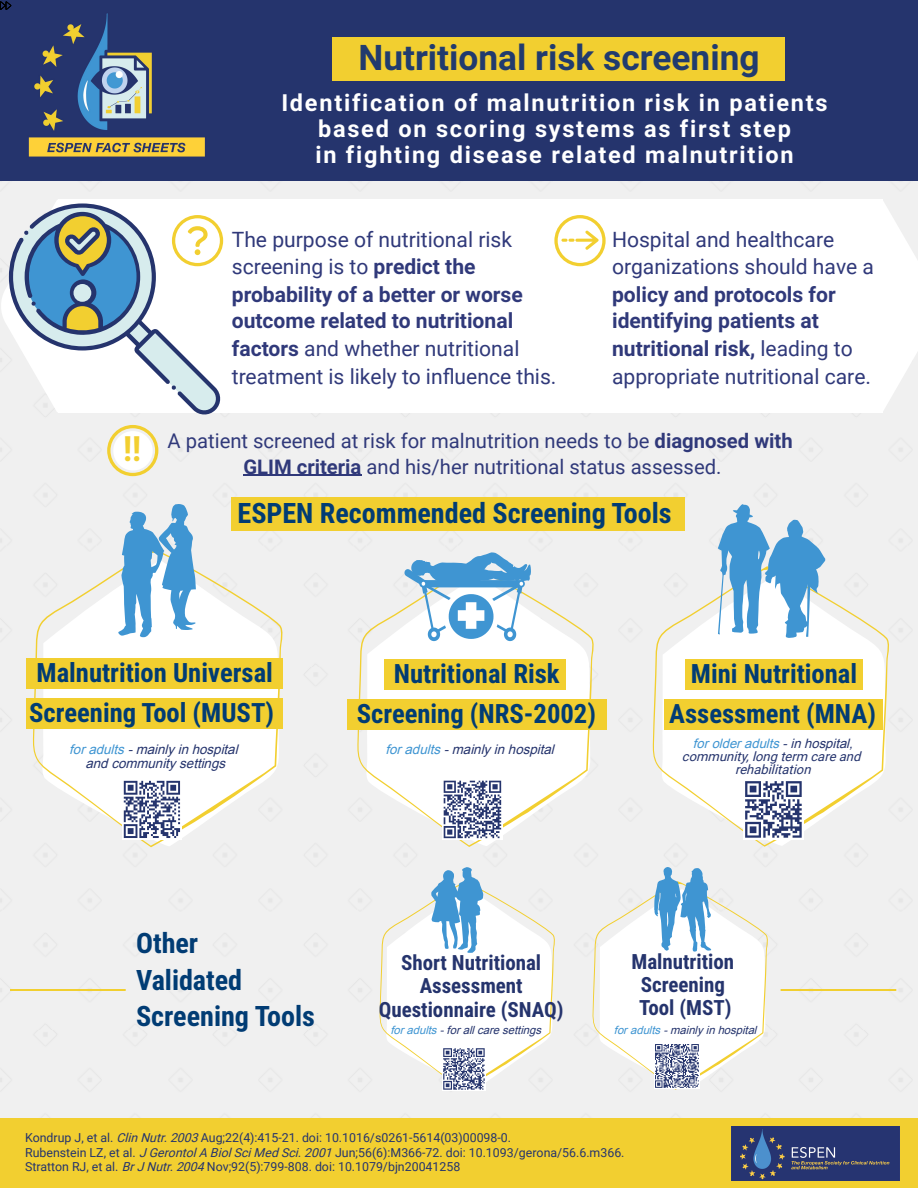
<style>
.page{position:relative;width:918px;height:1188px;background:#f0f0f0}
.page>*{position:absolute;margin:0;border:0;box-sizing:border-box;transform-origin:0 0}
.t1{font:700 35.25px "Roboto";color:#213b6e}
.t2{font:700 34.8px "Roboto Condensed";color:#f2cf30}
.t3{font:700 28.2px/36.6px "Roboto Condensed";color:#013c74}
.t4{font:700 26.55px/40.2px "Roboto Condensed";color:#013c74;text-align:center}
.t5{font:700 23.55px/25.8px "Roboto";letter-spacing:.075em;color:#fff;text-align:center}
.t6{font:21.15px/27.5px "Roboto";color:#30397a}
.t7{font:700 21.15px/27.3px "Roboto";color:#30397a}
.t8{font:700 21px/23.1px "Roboto Condensed";color:#25346d;text-align:center}
.t9{font:20.25px/25.8px "Roboto";color:#30397a;text-align:center}
.t10{font:italic 13.35px/13.4px "Arial";color:#25346d;text-align:center}
.t11{font:italic 13.05px/13px "Roboto";color:#25346d;text-align:center}
.t12{font:italic 13.05px "Arial";color:#3f95d2}
.t13{font:12.3px/14.7px "Roboto";color:#25346d}
.t14{font:italic 11.25px "Arial";color:#25346d}
.s1{font-weight:700}
.s2{font-weight:400}
.s3{color:#3f95d2}
.s4{color:#25346d}
.s5{font-style:italic}
</style>
<div class="page">
<div style="left:0;top:0;width:918px;height:181px;background:#25346d"></div>
<div style="left:0;top:1118px;width:918px;height:70px;background:#f2cf30"></div>
<div style="left:332px;top:37px;width:452px;height:44px;background:#f2cf30"></div>
<img style="left:28px;top:13px;width:177px;height:144px">
<img style="left:731px;top:1126px;width:169px;height:54px">
<div style="left:177px;top:199px;width:697px;height:214px;background:#fff"></div>
<div style="left:873px;top:199px;width:10px;height:214px;background:#fff"></div>
<svg style="left:883px;top:202px;width:35px;height:208px"></svg>
<svg style="left:1px;top:200px;width:222px;height:214px"></svg>
<svg style="left:33px;top:571px;width:250px;height:276px;fill:#fff"></svg>
<svg style="left:118px;top:504px;width:78px;height:133px"></svg>
<svg style="left:652px;top:597px;width:237px;height:250px;fill:#fff"></svg>
<svg style="left:718px;top:504px;width:107px;height:134px"></svg>
<img style="left:122px;top:780px;width:60px;height:59px">
<svg style="left:357px;top:597px;width:237px;height:250px;fill:#fff"></svg>
<svg style="left:404px;top:552px;width:127px;height:92px"></svg>
<div style="left:231px;top:497px;width:454px;height:34px;background:#f2cf30"></div>
<div style="left:26px;top:658px;width:257px;height:31px;background:#f2cf30"></div>
<div style="left:26px;top:699px;width:257px;height:30px;background:#f2cf30"></div>
<div style="left:384px;top:660px;width:181px;height:30px;background:#f2cf30"></div>
<div style="left:347px;top:700px;width:260px;height:30px;background:#f2cf30"></div>
<div style="left:685px;top:660px;width:178px;height:30px;background:#f2cf30"></div>
<div style="left:664px;top:700px;width:218px;height:30px;background:#f2cf30"></div>
<img style="left:443px;top:780px;width:60px;height:59px">
<img style="left:744px;top:780px;width:59px;height:59px">
<svg style="left:379px;top:867px;width:176px;height:224px"></svg>
<img style="left:443px;top:1048px;width:42px;height:42px">
<svg style="left:592px;top:867px;width:176px;height:223px"></svg>
<img style="left:655px;top:1043px;width:45px;height:45px">
<hr style="left:243px;top:475px;width:119px;height:1px;background:#30397a">
<hr style="left:11px;top:989px;width:114px;height:2px;background:#f2cf30">
<svg style="left:107px;top:425px;width:51px;height:51px"></svg>
<hr style="left:782px;top:989px;width:113px;height:2px;background:#f2cf30">
<svg style="left:0;top:1px;width:11px;height:9px"></svg>
<svg style="left:554px;top:215px;width:52px;height:51px"></svg>
<h1 class="t1" style="left:359px;top:37px;width:402px">Nutritional risk screening</h1>
<h3 class="t5" style="left:281px;top:90px;width:548px">Identification of malnutrition risk in patients based on scoring systems as first step<br>in fighting disease related malnutrition</h3>
<h2 class="t2" style="left:123px;top:429px;width:20px">!!</h2>
<h3 class="t6" style="left:232px;top:226px;width:326px">The purpose of nutritional risk screening is to <span class="s1">predict the probability of a better or worse outcome related to nutritional factors</span> and whether nutritional treatment is likely to infl uence this.</h3>
<h3 class="t6" style="left:612px;top:226px;width:263px">Hospital and healthcare organizations should have a</h3>
<h3 class="t7" style="left:612px;top:281px;width:261px">policy and protocols for identifying patients at nutritional risk, <span class="s2">leading to appropriate nutritional care.</span></h3>
<h3 class="t9" style="left:168px;top:428px;width:627px">A patient screened at risk for malnutrition needs to be <span class="s1">diagnosed with<br>GLIM criteria</span> and his/her nutritional status assessed.</h3>
<h3 class="t3" style="left:238px;top:495px;width:436px">ESPEN Recommended Screening Tools</h3>
<h3 class="t4" style="left:29px;top:653px;width:246px;text-align:left">Malnutrition Universal<br>Screening Tool (MUST)</h3>
<h3 class="t4" style="left:357px;top:654px;width:241px">Nutritional Risk<br>Screening (NRS-2002)</h3>
<h3 class="t4" style="left:669px;top:654px;width:208px">Mini Nutritional<br>Assessment (MNA)</h3>
<p class="t10" style="left:385px;top:743px;width:174px"><span class="s3">foradults</span>-mainlyin hospital</p>
<p class="t12" style="left:693px;top:736px;width:165px">forolderadults<span class="s4">-in hospital,</span></p>
<p class="t10" style="left:69px;top:743px;width:174px"><span class="s3">foradults</span>-mainlyin hospital and communitysettings</p>
<p class="t11" style="left:682px;top:750px;width:184px">community,long term careand rehabilitation</p>
<h3 class="t3" style="left:136px;top:925px;width:180px">Other<br>Validated<br>Screening Tools</h3>
<h3 class="t8" style="left:379px;top:952px;width:186px">Short Nutritional<br>Assessment<br>Questionnaire (SNAQ)</h3>
<p class="t14" style="left:390px;top:1024px;width:155px"><span class="s3">foradults</span>-forallcare settings</p>
<h3 class="t8" style="left:632px;top:950px;width:104px">Malnutrition<br>Screening<br>Tool (MST)</h3>
<p class="t14" style="left:614px;top:1024px;width:147px"><span class="s3">foradults</span>-mainlyin hospital</p>
<p class="t13" style="left:25px;top:1130px;width:601px">Kondrup J, et al. <span class="s5">Clin Nutr.2003</span> Aug;22(4):415-21. doi: 10.1016/s0261-5614(03)00098-0.<br>Rubenstein LZ, et al. <span class="s5">J GerontolA BiolSciMed Sci.2001</span> Jun;56(6):M366-72. doi: 10.1093/gerona/56.6.m366.<br>Stratton RJ, et al. <span class="s5">BrJ Nutr.2004</span> Nov;92(5):799-808. doi: 10.1079/bjn20041258</p>
</div>
